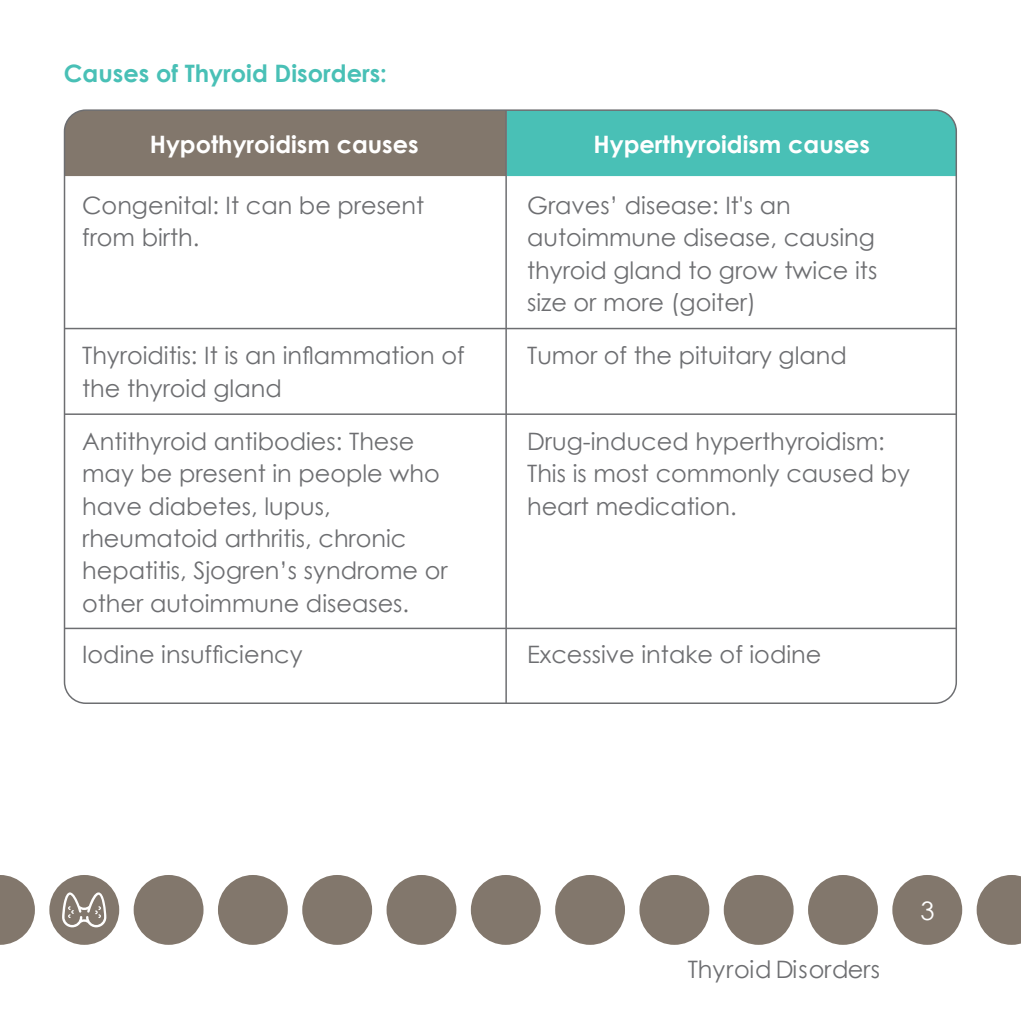
<style>
.page{position:relative;width:1021px;height:1021px;background:#fff}
.page>*{position:absolute;margin:0;border:0;box-sizing:border-box;transform-origin:0 0}
.t1{font:25.5px "Century Gothic";color:#fff}
.t2{font:24px/32.4px "Century Gothic";color:#6d6e71}
.t3{font:700 24px "Century Gothic";color:#fff}
.t4{font:700 24px "Century Gothic";color:#49c0b6}
</style>
<div class="page">
<svg style="left:0;top:875px;width:35px;height:69px"></svg>
<div style="left:49px;top:875px;width:70px;height:69px;background:#82776c;border-radius:50%"></div>
<div style="left:134px;top:875px;width:69px;height:69px;background:#82776c;border-radius:50%"></div>
<div style="left:218px;top:875px;width:70px;height:69px;background:#82776c;border-radius:50%"></div>
<div style="left:302px;top:875px;width:70px;height:69px;background:#82776c;border-radius:50%"></div>
<div style="left:386px;top:875px;width:70px;height:69px;background:#82776c;border-radius:50%"></div>
<div style="left:471px;top:875px;width:69px;height:69px;background:#82776c;border-radius:50%"></div>
<div style="left:555px;top:875px;width:70px;height:69px;background:#82776c;border-radius:50%"></div>
<div style="left:639px;top:875px;width:70px;height:69px;background:#82776c;border-radius:50%"></div>
<div style="left:723px;top:875px;width:70px;height:69px;background:#82776c;border-radius:50%"></div>
<div style="left:808px;top:875px;width:69px;height:69px;background:#82776c;border-radius:50%"></div>
<div style="left:892px;top:875px;width:70px;height:69px;background:#82776c;border-radius:50%"></div>
<svg style="left:976px;top:875px;width:44px;height:69px"></svg>
<hr style="left:64px;top:328px;width:892px;height:1px;background:#6d6e71">
<hr style="left:64px;top:413px;width:892px;height:2px;background:#6d6e71">
<hr style="left:64px;top:627px;width:892px;height:2px;background:#6d6e71">
<svg style="left:64px;top:111px;width:891px;height:65px;background:#659c91"></svg>
<hr style="left:505px;top:110px;width:2px;height:593px;background:#6d6e71">
<svg style="left:62px;top:892px;width:44px;height:35px"></svg>
<p class="t4" style="left:64px;top:55px;width:325px">Causes of Thyroid Disorders:</p>
<p class="t3" style="left:150px;top:126px;width:270px">Hypothyroidism causes</p>
<p class="t3" style="left:593px;top:126px;width:278px">Hyperthyroidism causes</p>
<p class="t2" style="left:82px;top:189px;width:343px">Congenital It: can be present from birth.</p>
<p class="t2" style="left:527px;top:189px;width:352px">Graves’ disease s'I t: a n autoimmune disease, causing thyroid gland to grow twice its size or more (goiter(</p>
<p class="t2" style="left:82px;top:339px;width:384px">Thyroiditis isIt: an inflammation of the thyroid gland</p>
<p class="t2" style="left:527px;top:339px;width:321px">Tumor of the pituitary gland</p>
<p class="t2" style="left:82px;top:424px;width:367px">Antithyroid antibodies: These may be present in people who have diabetes, lupus, rheumatoid arthritis, chronic hepatitis, Sjogren s’ syndrome or other autoimmune diseases.</p>
<p class="t2" style="left:527px;top:424px;width:384px">Drug-induced hyperthyroidism:<br>This is most commonly caused by heart medication.</p>
<p class="t2" style="left:527px;top:637px;width:296px">Excessive intake of iodine</p>
<p class="t2" style="left:82px;top:637px;width:222px">Iodine insufficiency</p>
<p class="t2" style="left:688px;top:952px;width:194px">Thyroid Disorders</p>
<p class="t1" style="left:920px;top:892px;width:16px">3</p>
</div>
